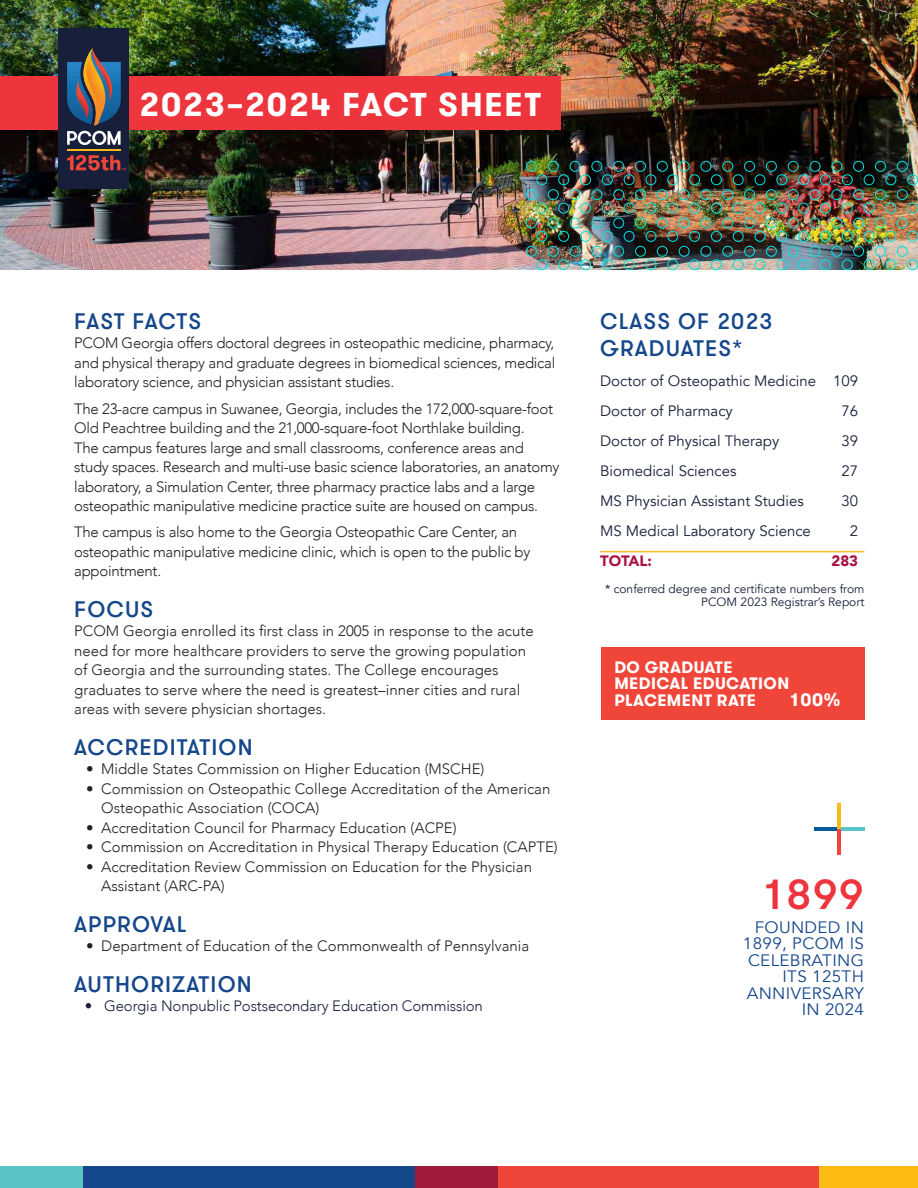
<style>
.page{position:relative;width:918px;height:1188px;background:#fff}
.page>*{position:absolute;margin:0;border:0;box-sizing:border-box;transform-origin:0 0}
.t1{font:500 42px "GT Walsheim";color:#ee343d}
.t2{font:700 33px "GT Walsheim";letter-spacing:.05em;color:#fff}
.t3{font:500 22.5px/27px "GT Walsheim";letter-spacing:.05em;color:#15478b}
.t4{font:500 22.5px "GT Walsheim";letter-spacing:.025em;color:#15478b}
.t5{font:700 18px "GT Walsheim";color:#fff}
.t6{font:16.5px/16.5px "Avenir";letter-spacing:.02em;color:#15478b;text-align:right}
.t7{font:700 16.5px/16.5px "GT Walsheim";letter-spacing:.025em;color:#fff}
.t8{font:300 15px/19.5px "Avenir";color:#231f20}
.t9{font:300 15px/19.5px "Avenir";letter-spacing:-.02em;color:#231f20}
.t10{font:15px/30px "Avenir";color:#171f3a}
.t11{font:300 15px "Avenir";letter-spacing:-.01em;color:#171f3a}
.t12{font:900 15px "Avenir";color:#aa113f}
.t13{font:12px/13.5px "Avenir";color:#171f3a;text-align:right}
</style>
<div class="page">
<img style="left:0;top:0;width:918px;height:270px">
<div style="left:0;top:76px;width:560px;height:54px;background:#ee343d"></div>
<div style="left:58px;top:29px;width:71px;height:160px;background:#171f3a"></div>
<hr style="left:67px;top:149px;width:54px;height:2px;background:#fcba18">
<svg style="left:67px;top:48px;width:54px;height:97px"></svg>
<svg style="left:67px;top:155px;width:59px;height:16px"></svg>
<div style="left:601px;top:647px;width:263px;height:72px;background:#ef4639"></div>
<div style="left:0;top:1167px;width:83px;height:21px;background:#59c4c6"></div>
<div style="left:83px;top:1167px;width:332px;height:21px;background:#15478b"></div>
<div style="left:415px;top:1167px;width:85px;height:21px;background:#a11c3b"></div>
<div style="left:498px;top:1167px;width:321px;height:21px;background:#ef4639"></div>
<div style="left:819px;top:1167px;width:99px;height:21px;background:#fcba13"></div>
<hr style="left:600px;top:551px;width:264px;height:1px;background:#fcb828">
<hr style="left:814px;top:827px;width:25px;height:4px;background:#005c96">
<hr style="left:839px;top:827px;width:26px;height:4px;background:#59c4c7">
<hr style="left:837px;top:829px;width:4px;height:26px;background:#ed453b">
<hr style="left:837px;top:804px;width:4px;height:25px;background:#fcba12">
<img style="left:526px;top:161px;width:392px;height:109px">
<h2 class="t2" style="left:139px;top:83px;width:404px">2023–2024 FACT SHEET</h2>
<h3 class="t4" style="left:74px;top:307px;width:129px">FAST FACTS</h3>
<p class="t8" style="left:74px;top:334px;width:483px;text-align:justify">PCOM Georgia offers doctoral degrees in osteopathic medicine, pharmacy, and physical therapy and graduate degrees in biomedical sciences, medical laboratory science, and physician assistant studies.</p>
<p class="t9" style="left:74px;top:399px;width:487px">The 23-acre campus in Suwanee, Georgia, includes the 172,000-square-foot Old Peachtree building and the 21,000-square-foot Northlake building.<br>The campus features large and small classrooms, conference areas and study spaces. Research and multi-use basic science laboratories, an anatomy laboratory, a Simulation Center, three pharmacy practice labs and a large osteopathic manipulative medicine practice suite are housed on campus.</p>
<p class="t9" style="left:74px;top:523px;width:458px">The campus is also home to the Georgia Osteopathic Care Center, an osteopathic manipulative medicine clinic, which is open to the public by appointment.</p>
<h3 class="t3" style="left:74px;top:596px;width:81px">FOCUS</h3>
<p class="t8" style="left:74px;top:622px;width:461px">PCOM Georgia enrolled its first class in 2005 in response to the acute need for more healthcare providers to serve the growing population of Georgia and the surrounding states. The College encourages graduates to serve where the need is greatest–inner cities and rural areas with severe physician shortages.</p>
<h3 class="t3" style="left:74px;top:734px;width:180px">ACCREDITATION</h3>
<p class="t8" style="left:86px;top:760px;width:400px">• Middle States Commission on Higher Education (MSCHE)</p>
<p class="t8" style="left:101px;top:779px;width:451px;text-indent:-15px">• Commission on Osteopathic College Accreditation of the American<br>Osteopathic Association (COCA)</p>
<p class="t8" style="left:86px;top:818px;width:372px">• Accreditation Council for Pharmacy Education (ACPE)</p>
<p class="t8" style="left:86px;top:838px;width:473px">• Commission on Accreditation in Physical Therapy Education (CAPTE)</p>
<p class="t8" style="left:101px;top:857px;width:432px;text-indent:-15px">• Accreditation Review Commission on Education for the Physician<br>Assistant (ARC-PA)</p>
<h3 class="t3" style="left:74px;top:911px;width:114px">APPROVAL</h3>
<p class="t8" style="left:86px;top:937px;width:445px">• Department of Education of the Commonwealth of Pennsylvania</p>
<h3 class="t3" style="left:74px;top:971px;width:179px">AUTHORIZATION</h3>
<p class="t11" style="left:85px;top:997px;width:400px">• Georgia Nonpublic Postsecondary Education Commission</p>
<h3 class="t3" style="left:600px;top:308px;width:174px">CLASS OF 2023<br>GRADUATES*</h3>
<p class="t10" style="left:600px;top:366px;width:259px">Doctor of Osteopathic Medicine 109<br>Doctor of Pharmacy</p>
<p class="t10" style="left:841px;top:396px;width:18px">76</p>
<p class="t10" style="left:600px;top:426px;width:181px">Doctor of Physical Therapy</p>
<p class="t10" style="left:841px;top:426px;width:18px">39</p>
<p class="t10" style="left:600px;top:456px;width:138px">Biomedical Sciences</p>
<p class="t10" style="left:841px;top:456px;width:18px">27</p>
<p class="t10" style="left:600px;top:486px;width:205px">MS Physician Assistant Studies</p>
<p class="t10" style="left:841px;top:486px;width:18px">30</p>
<p class="t10" style="left:600px;top:516px;width:212px">MS Medical Laboratory Science</p>
<p class="t10" style="left:850px;top:516px;width:10px">2</p>
<p class="t12" style="left:600px;top:548px;width:53px">TOTAL:</p>
<p class="t12" style="left:831px;top:548px;width:28px">283</p>
<p class="t13" style="left:605px;top:582px;width:261px">* conferred degree and certificate numbers from<br>PCOM 2023 Registrar’s Report</p>
<p class="t7" style="left:614px;top:659px;width:176px">DO GRADUATE<br>MEDICAL EDUCATION<br>PLACEMENT RATE</p>
<p class="t5" style="left:789px;top:688px;width:53px">100%</p>
<h1 class="t1" style="left:761px;top:868px;width:104px">1899</h1>
<p class="t6" style="left:743px;top:919px;width:123px">FOUNDED IN<br>1899, PCOM IS<br>CELEBRATING<br>ITS 125TH<br>ANNIVERSARY<br>IN 2024</p>
</div>
